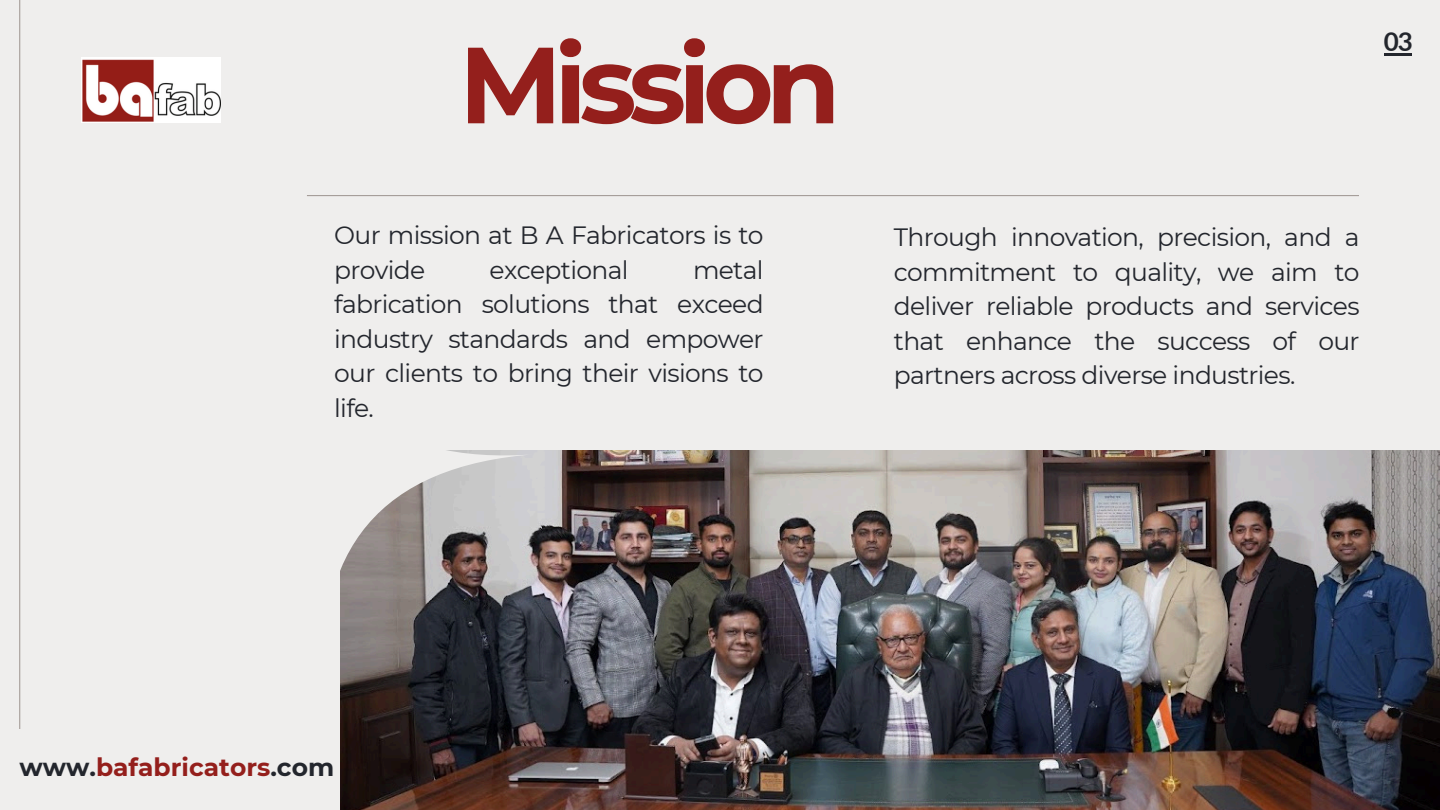
<style>
.page{position:relative;width:1440px;height:810px;background:#efeeed}
.page>*{position:absolute;margin:0;border:0;box-sizing:border-box;transform-origin:0 0}
.t1{font:700 108px "Montserrat";letter-spacing:-.07em;color:#941f1c}
.t2{font:700 26px "Lato";color:#23262d}
.t3{font:25px/34.5px "Montserrat";letter-spacing:-.025em;color:#23262d;text-align:justify}
.t4{font:700 24.9px "Montserrat";color:#941f1c}
.s1{color:#23262d}
</style>
<div class="page">
<hr style="left:19px;top:0;width:1px;height:729px;background:#9d938f">
<hr style="left:1384px;top:53px;width:28px;height:2px;background:#23262d">
<img style="left:341px;top:450px;width:1099px;height:360px">
<svg style="left:340px;top:450px;width:213px;height:269px;background:#7e7b7d"></svg>
<hr style="left:307px;top:195px;width:1052px;height:1px;background:#9d938f">
<img style="left:81px;top:58px;width:139px;height:64px">
<h1 class="t1" style="left:459px;top:19px;width:383px">Mission</h1>
<p class="t3" style="left:334px;top:218px;width:431px">Our mission at B A Fabricators is to provide</p>
<p class="t3" style="left:334px;top:252px;width:431px;text-indent:359px">metal fabrication solutions that exceed industry standards and empower our clients to bring their visions to life.</p>
<p class="t3" style="left:490px;top:252px;width:141px">exceptional</p>
<p class="t2" style="left:1384px;top:26px;width:30px">03</p>
<p class="t3" style="left:894px;top:220px;width:467px">Through innovation, precision, and a commitment to quality, we aim to deliver reliable products and services that enhance the success of our partners across diverse industries.</p>
<p class="t4" style="left:19px;top:752px;width:316px"><span class="s1">www.</span>bafabricators<span class="s1">.com</span></p>
</div>
